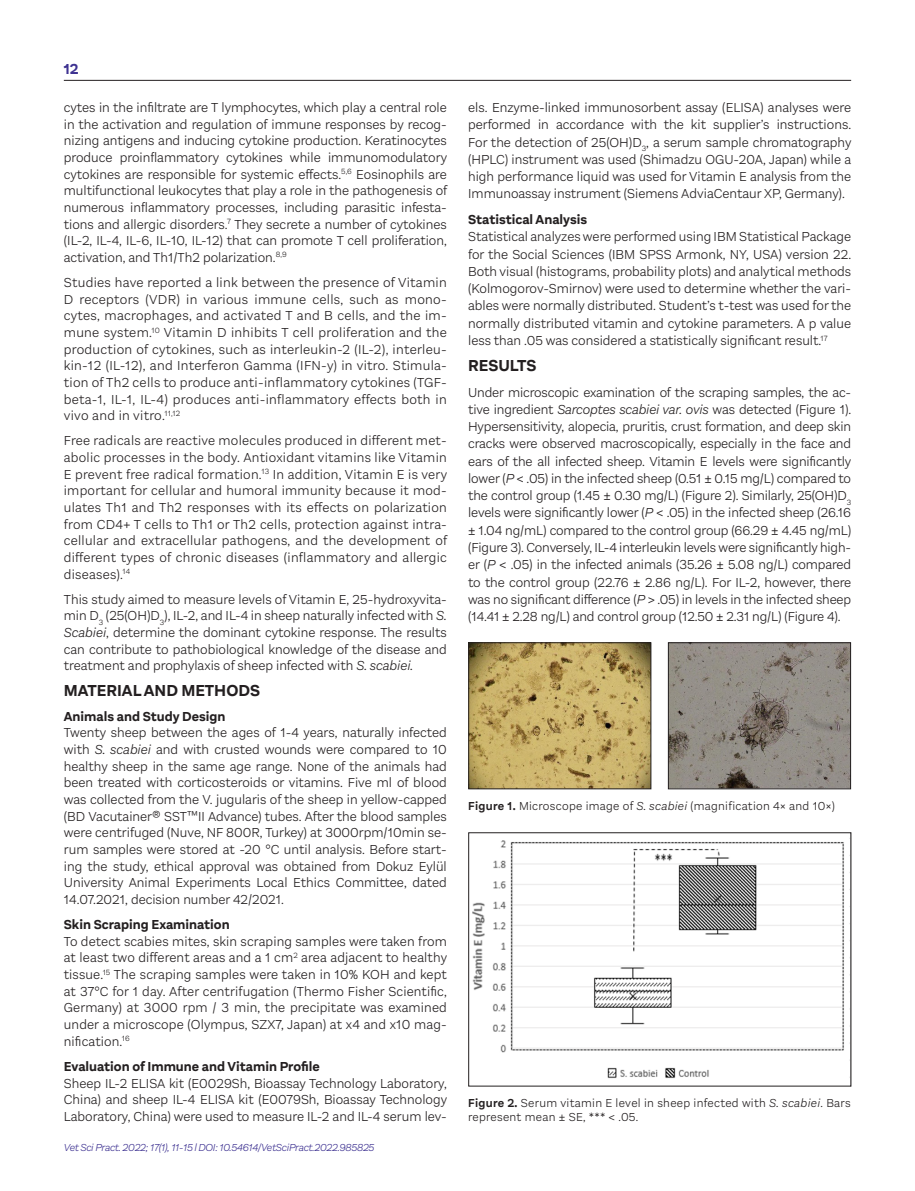
<style>
.page{position:relative;width:915px;height:1191px;background:#fff}
.page>*{position:absolute;margin:0;border:0;box-sizing:border-box;transform-origin:0 0}
.t1{font:700 16.5px "Aestetico";color:#231f20}
.t2{font:700 15px "Aestetico";color:#3e3291}
.t3{font:300 13.5px/16.6px "Aestetico";color:#231f20;text-align:justify}
.t4{font:700 13.5px "Aestetico";color:#231f20}
.t5{font:300 12px/13.5px "Aestetico";letter-spacing:.025em;color:#231f20}
.t6{font:italic 300 10.5px "Aestetico";letter-spacing:-.025em;color:#3e3291}
.s1{font-style:italic}
.s2{font-weight:600}
</style>
<div class="page">
<hr style="left:64px;top:80px;width:786px;height:1px;background:#231f20">
<img style="left:470px;top:644px;width:179px;height:143px">
<div style="left:468px;top:642px;width:183px;height:147px;border:1px solid #231f20"></div>
<img style="left:670px;top:644px;width:178px;height:143px">
<div style="left:668px;top:642px;width:182px;height:147px;border:1px solid #231f20"></div>
<img style="left:472px;top:840px;width:372px;height:238px">
<div style="left:468px;top:832px;width:382px;height:254px;border:1px solid #231f20"></div>
<p class="t2" style="left:64px;top:60px;width:16px">12</p>
<p class="t3" style="left:64px;top:99px;width:385px">cytes in the infiltrate are T lymphocytes, which play a central role in the activation and regulation of immune responses by recog&shy;nizing antigens and inducing cytokine production. Keratinocytes produce proinflammatory cytokines while immunomodulatory cytokines are responsible for systemic effects.<sup>5,6</sup> Eosinophils are multifunctional leukocytes that play a role in the pathogenesis of numerous inflammatory processes, including parasitic infesta&shy;tions and allergic disorders.<sup>7</sup> They secrete a number of cytokines (IL-2, IL-4, IL-6, IL-10, IL-12) that can promote T cell proliferation, activation, and Th1/Th2 polarization.<sup>8,9</sup></p>
<p class="t3" style="left:64px;top:274px;width:384px">Studies have reported a link between the presence of Vitamin D receptors (VDR) in various immune cells, such as mono&shy;cytes, macrophages, and activated T and B cells, and the im&shy;mune system.<sup>10</sup> Vitamin D inhibits T cell proliferation and the production of cytokines, such as interleukin-2 (IL-2), interleu&shy;kin-12 (IL-12), and Interferon Gamma (IFN-y) in vitro. Stimula&shy;tion of Th2 cells to produce anti-inflammatory cytokines (TGF&shy;beta-1, IL-1, IL-4) produces anti-inflammatory effects both in vivo and in vitro.<sup>11,12</sup></p>
<p class="t3" style="left:64px;top:432px;width:384px">Free radicals are reactive molecules produced in different met&shy;abolic processes in the body. Antioxidant vitamins like Vitamin E prevent free radical formation.<sup>13</sup> In addition, Vitamin E is very important for cellular and humoral immunity because it mod&shy;ulates Th1 and Th2 responses with its effects on polarization from CD4+ T cells to Th1 or Th2 cells, protection against intra&shy;cellular and extracellular pathogens, and the development of different types of chronic diseases (inflammatory and allergic diseases).<sup>14</sup></p>
<p class="t3" style="left:64px;top:591px;width:384px">This study aimed to measure levels of Vitamin E, 25-hydroxyvita&shy;min D<sub>3</sub> (25(OH)D<sub>3</sub>), IL-2, and IL-4 in sheep naturally infected with <span class="s1">S.<br>Scabiei</span>, determine the dominant cytokine response. The results can contribute to pathobiological knowledge of the disease and treatment and prophylaxis of sheep infected with <span class="s1">S. scabiei.</span></p>
<p class="t1" style="left:64px;top:680px;width:198px">MATERIAL AND METHODS</p>
<p class="t4" style="left:64px;top:708px;width:163px">Animals and Study Design</p>
<p class="t3" style="left:64px;top:724px;width:384px">Twenty sheep between the ages of 1-4 years, naturally infected with <span class="s1">S. scabiei</span> and with crusted wounds were compared to 10 healthy sheep in the same age range. None of the animals had been treated with corticosteroids or vitamins. Five ml of blood was collected from the V. jugularis of the sheep in yellow-capped (BD Vacutainer® SST™II Advance) tubes. After the blood samples were centrifuged (Nuve, NF 800R, Turkey) at 3000rpm/10min se&shy;rum samples were stored at -20 °C until analysis. Before start&shy;ing the study, ethical approval was obtained from Dokuz Eylül University Animal Experiments Local Ethics Committee, dated 14.07.2021, decision number 42/2021.</p>
<p class="t4" style="left:64px;top:916px;width:167px">Skin Scraping Examination</p>
<p class="t3" style="left:64px;top:933px;width:384px">To detect scabies mites, skin scraping samples were taken from at least two different areas and a 1 cm<sup>2</sup> area adjacent to healthy tissue.<sup>15</sup> The scraping samples were taken in 10% KOH and kept at 37°C for 1 day. After centrifugation (Thermo Fisher Scientific, Germany) at 3000 rpm / 3 min, the precipitate was examined under a microscope (Olympus, SZX7, Japan) at x4 and x10 mag&shy;nification.<sup>16</sup></p>
<p class="t4" style="left:64px;top:1058px;width:257px">Evaluation of Immune and Vitamin Profile</p>
<p class="t3" style="left:64px;top:1074px;width:384px">Sheep IL-2 ELISA kit (E0029Sh, Bioassay Technology Laboratory, China) and sheep IL-4 ELISA kit (E0079Sh, Bioassay Technology Laboratory, China) were used to measure IL-2 and IL-4 serum lev-</p>
<p class="t6" style="left:64px;top:1141px;width:312px">Vet Sci Pract. 2022; 17(1), 11-15 l DOI: 10.54614/VetSciPract.2022.985825</p>
<p class="t3" style="left:468px;top:99px;width:384px;line-height:17.2px">els. Enzyme-linked immunosorbent assay (ELISA) analyses were performed in accordance with the kit supplier’s instructions.<br>For the detection of 25(OH)D<sub>3</sub>, a serum sample chromatography (HPLC) instrument was used (Shimadzu OGU-20A, Japan) while a high performance liquid was used for Vitamin E analysis from the Immunoassay instrument (Siemens AdviaCentaur XP, Germany).</p>
<p class="t4" style="left:468px;top:211px;width:120px">Statistical Analysis</p>
<p class="t3" style="left:468px;top:228px;width:384px;line-height:17.2px">Statistical analyzes were performed using IBM Statistical Package for the Social Sciences (IBM SPSS Armonk, NY, USA) version 22.<br>Both visual (histograms, probability plots) and analytical methods (Kolmogorov-Smirnov) were used to determine whether the vari&shy;ables were normally distributed. Student’s t-test was used for the normally distributed vitamin and cytokine parameters. A p value less than .05 was considered a statistically significant result.<sup>17</sup></p>
<p class="t1" style="left:468px;top:355px;width:70px">RESULTS</p>
<p class="t3" style="left:468px;top:383px;width:384px;line-height:17.2px">Under microscopic examination of the scraping samples, the ac&shy;tive ingredient <span class="s1">Sarcoptes scabiei var. ovis</span> was detected (Figure 1).<br>Hypersensitivity, alopecia, pruritis, crust formation, and deep skin cracks were observed macroscopically, especially in the face and ears of the all infected sheep. Vitamin E levels were significantly lower (<span class="s1">P</span> &lt; .05) in the infected sheep (0.51 ± 0.15 mg/L) compared to the control group (1.45 ± 0.30 mg/L) (Figure 2). Similarly, 25(OH)D<sub>3 </sub>levels were significantly lower (<span class="s1">P</span> &lt; .05) in the infected sheep (26.16 ± 1.04 ng/mL) compared to the control group (66.29 ± 4.45 ng/mL) (Figure 3). Conversely, IL-4 interleukin levels were significantly high&shy;er (<span class="s1">P</span> &lt; .05) in the infected animals (35.26 ± 5.08 ng/L) compared to the control group (22.76 ± 2.86 ng/L). For IL-2, however, there was no significant difference (<span class="s1">P</span> &gt; .05) in levels in the infected sheep (14.41 ± 2.28 ng/L) and control group (12.50 ± 2.31 ng/L) (Figure 4).</p>
<p class="t5" style="left:468px;top:799px;width:368px"><span class="s2">Figure 1.</span> Microscope image of <span class="s1">S. scabiei</span> (magnification 4× and 10×)</p>
<p class="t5" style="left:468px;top:1096px;width:384px"><span class="s2">Figure 2.</span> Serum vitamin E level in sheep infected with <span class="s1">S. scabiei</span>. Bars represent mean ± SE, *** &lt; .05.</p>
</div>
